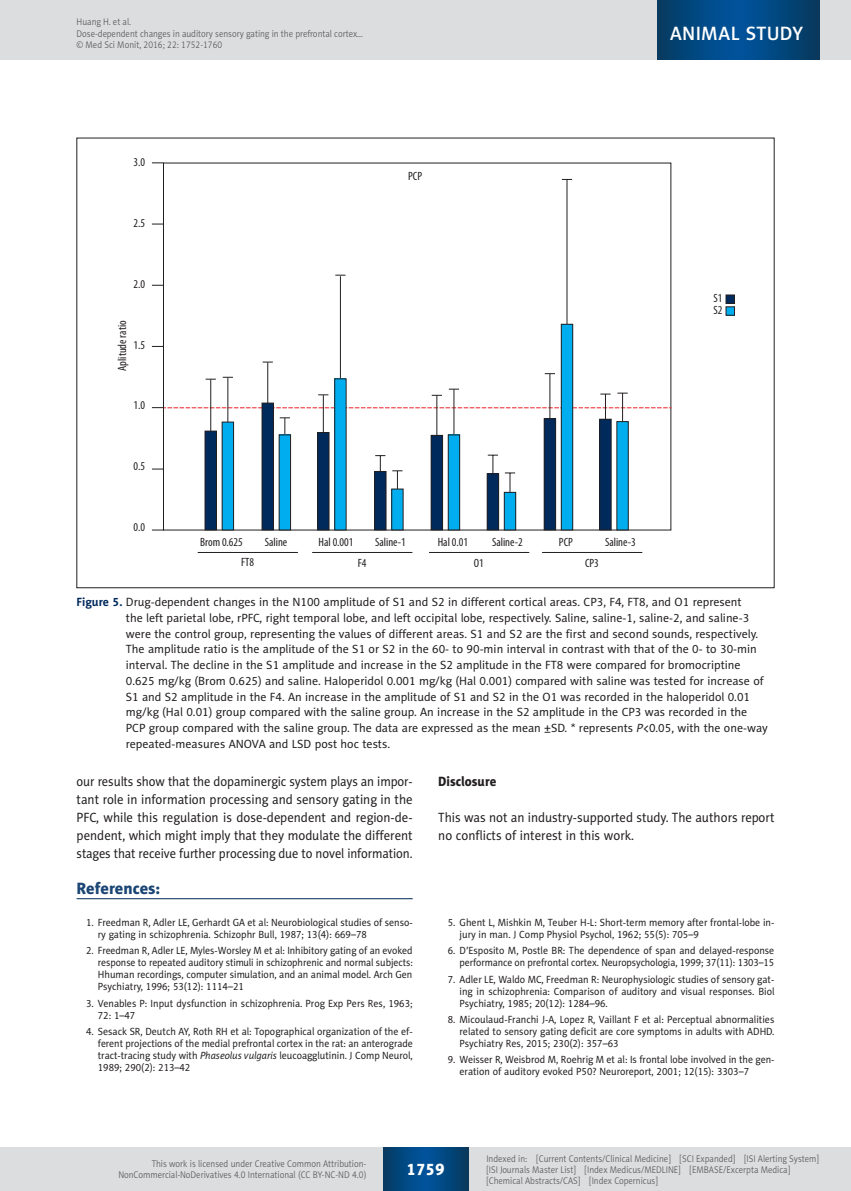
<style>
.page{position:relative;width:851px;height:1191px;background:#fff}
.page>*{position:absolute;margin:0;border:0;box-sizing:border-box;transform-origin:0 0}
.t1{font:19.5px "Naomi Sans EFN Medium";letter-spacing:.015em;color:#fff}
.MSM_Referencje_Tytul{font:16.5px "Naomi Sans EFN Heavy";color:#1a4574}
.t2{font:16.5px "Naomi Sans EFN Heavy";color:#fff}
.MSM_Body{font:13.5px/18px "Naomi Sans EFN";color:#231f20;text-align:justify;scale:.93 1}
.MSM_Body-2{font:13.5px/18px "Naomi Sans EFN";color:#231f20;scale:.95 1}
.MSM_Headline_2{font:13.5px "Naomi Sans EFN Heavy";color:#231f20;scale:.95 1}
.MSM_Rycina_tytul{font:12px/15.8px "Naomi Sans EFN";color:#231f20}
.t3{font:condensed 12px/12px "Myriad Pro";color:#231f20}
.MSM_Referencje_punkt{font:10.5px/12px "Naomi Sans EFN";color:#231f20;scale:.95 1}
.MSM_Referencje_punkt-2{font:10.5px/12px "Naomi Sans EFN";color:#231f20;text-align:justify;scale:.94 1}
.t4{font:9.75px/11.2px "Naomi Sans EFN Light";color:#57585a;scale:.9 1}
.s1{font-weight:700;color:#00295c}
.s2{font-style:italic}
</style>
<div class="page">
<svg style="left:151px;top:162px;width:520px;height:246px"></svg>
<svg style="left:152px;top:179px;width:519px;height:352px"></svg>
<div style="left:616px;top:421px;width:12px;height:109px;background:#00aeef"></div>
<div style="left:726px;top:295px;width:8px;height:8px;background:#00295c"></div>
<div style="left:725px;top:295px;width:9px;height:9px;border:1px solid #231f20"></div>
<div style="left:726px;top:307px;width:8px;height:8px;background:#00aeef"></div>
<div style="left:725px;top:306px;width:9px;height:10px;border:1px solid #231f20"></div>
<hr style="left:198px;top:552px;width:100px;height:1px;background:#231f20">
<hr style="left:312px;top:552px;width:100px;height:1px;background:#231f20">
<hr style="left:429px;top:552px;width:100px;height:1px;background:#231f20">
<hr style="left:542px;top:552px;width:100px;height:1px;background:#231f20">
<hr style="left:77px;top:898px;width:335px;height:1px;background:#00295c">
<div style="left:0;top:1148px;width:850px;height:43px;background:#dcdddf"></div>
<svg style="left:383px;top:1147px;width:85px;height:43px;background:#02477e"></svg>
<div style="left:0;top:0;width:850px;height:60px;background:#dcdddf"></div>
<svg style="left:657px;top:0;width:162px;height:60px;background:#02477e"></svg>
<p class="t4" style="left:77px;top:16px;width:320px">Huang H. et al.<br>Dose-dependent changes in auditory sensory gating in the prefrontal cortex… © Med Sci Monit, 2016; 22: 1752-1760</p>
<h1 class="t1" style="left:670px;top:22px;width:134px">ANIMAL STUDY</h1>
<p class="t3" style="left:133px;top:157px;width:13px">3.0</p>
<p class="t3" style="left:133px;top:217px;width:13px">2.5</p>
<p class="t3" style="left:133px;top:278px;width:13px">2.0</p>
<p class="t3" style="left:116px;top:371px;width:52px;rotate:-90deg">Aplitude ratio</p>
<p class="t3" style="left:133px;top:339px;width:13px">1.5</p>
<p class="t3" style="left:133px;top:400px;width:13px">1.0</p>
<p class="t3" style="left:133px;top:460px;width:13px">0.5</p>
<p class="t3" style="left:133px;top:521px;width:13px">0.0</p>
<p class="t3" style="left:408px;top:171px;width:16px">PCP</p>
<p class="t3" style="left:200px;top:536px;width:44px">Brom 0.625</p>
<p class="t3" style="left:265px;top:536px;width:24px">Saline</p>
<p class="t3" style="left:241px;top:557px;width:15px">FT8</p>
<p class="t3" style="left:318px;top:536px;width:36px">Hal 0.001</p>
<p class="t3" style="left:375px;top:536px;width:32px">Saline-1</p>
<p class="t3" style="left:357px;top:557px;width:10px">F4</p>
<p class="t3" style="left:437px;top:536px;width:32px">Hal 0.01</p>
<p class="t3" style="left:492px;top:536px;width:32px">Saline-2</p>
<p class="t3" style="left:474px;top:557px;width:11px">O1</p>
<p class="t3" style="left:559px;top:536px;width:16px">PCP</p>
<p class="t3" style="left:605px;top:536px;width:32px">Saline-3</p>
<p class="t3" style="left:585px;top:557px;width:15px">CP3</p>
<p class="t3" style="left:713px;top:292px;width:10px">S1<br>S2</p>
<p class="MSM_Rycina_tytul" style="left:126px;top:594px;width:643px;text-indent:-49px"><span class="s1">Figure 5.</span> Drug-dependent changes in the N100 amplitude of S1 and S2 in different cortical areas. CP3, F4, FT8, and O1 represent<br>the left parietal lobe, rPFC, right temporal lobe, and left occipital lobe, respectively. Saline, saline-1, saline-2, and saline-3 were the control group, representing the values of different areas. S1 and S2 are the first and second sounds, respectively.<br>The amplitude ratio is the amplitude of the S1 or S2 in the 60- to 90-min interval in contrast with that of the 0- to 30-min interval. The decline in the S1 amplitude and increase in the S2 amplitude in the FT8 were compared for bromocriptine 0.625 mg/kg (Brom 0.625) and saline. Haloperidol 0.001 mg/kg (Hal 0.001) compared with saline was tested for increase of S1 and S2 amplitude in the F4. An increase in the amplitude of S1 and S2 in the O1 was recorded in the haloperidol 0.01 mg/kg (Hal 0.01) group compared with the saline group. An increase in the S2 amplitude in the CP3 was recorded in the PCP group compared with the saline group. The data are expressed as the mean ±SD. * represents <span class="s2">P</span>&lt;0.05, with the one-way repeated-measures ANOVA and LSD post hoc tests.</p>
<p class="MSM_Body" style="left:77px;top:772px;width:363px">our results show that the dopaminergic system plays an impor&shy;tant role in information processing and sensory gating in the PFC, while this regulation is dose-dependent and region-de&shy;pendent, which might imply that they modulate the different stages that receive further processing due to novel information.</p>
<p class="MSM_Headline_2" style="left:438px;top:773px;width:63px">Disclosure</p>
<p class="MSM_Body-2" style="left:438px;top:808px;width:355px">This was not an industry-supported study. The authors report no conflicts of interest in this work.</p>
<p class="MSM_Referencje_Tytul" style="left:77px;top:878px;width:85px">References:</p>
<p class="MSM_Referencje_punkt" style="left:98px;top:916px;width:333px;text-indent:-12px">1. Freedman R, Adler LE, Gerhardt GA et al: Neurobiological studies of senso&shy;ry gating in schizophrenia. Schizophr Bull, 1987; 13(4): 669–78</p>
<p class="MSM_Referencje_punkt-2" style="left:98px;top:945px;width:336px;text-indent:-12px">2. Freedman R, Adler LE, Myles-Worsley M et al: Inhibitory gating of an evoked response to repeated auditory stimuli in schizophrenic and normal subjects:<br>Hhuman recordings, computer simulation, and an animal model. Arch Gen Psychiatry, 1996; 53(12): 1114–21</p>
<p class="MSM_Referencje_punkt" style="left:98px;top:997px;width:333px;text-indent:-12px">3. Venables P: Input dysfunction in schizophrenia. Prog Exp Pers Res, 1963;<br>72: 1–47</p>
<p class="MSM_Referencje_punkt" style="left:98px;top:1025px;width:333px;text-align:justify;text-indent:-12px">4. Sesack SR, Deutch AY, Roth RH et al: Topographical organization of the ef&shy;ferent projections of the medial prefrontal cortex in the rat: an anterograde tract-tracing study with <span class="s2">Phaseolus vulgaris</span> leucoagglutinin. J Comp Neurol, 1989; 290(2): 213–42</p>
<p class="MSM_Referencje_punkt" style="left:459px;top:916px;width:333px;text-indent:-12px">5. Ghent L, Mishkin M, Teuber H-L: Short-term memory after frontal-lobe in&shy;jury in man. J Comp Physiol Psychol, 1962; 55(5): 705–9</p>
<p class="MSM_Referencje_punkt" style="left:447px;top:945px;width:345px;text-align:right">6. D’Esposito M, Postle BR: The dependence of span and delayed-response performance on prefrontal cortex. Neuropsychologia, 1999; 37(11): 1303–15</p>
<p class="MSM_Referencje_punkt" style="left:459px;top:973px;width:333px;text-align:justify;text-indent:-12px">7. Adler LE, Waldo MC, Freedman R: Neurophysiologic studies of sensory gat&shy;ing in schizophrenia: Comparison of auditory and visual responses. Biol Psychiatry, 1985; 20(12): 1284–96.</p>
<p class="MSM_Referencje_punkt" style="left:459px;top:1013px;width:333px;text-align:justify;text-indent:-12px">8. Micoulaud-Franchi J-A, Lopez R, Vaillant F et al: Perceptual abnormalities related to sensory gating deficit are core symptoms in adults with ADHD.<br>Psychiatry Res, 2015; 230(2): 357–63</p>
<p class="MSM_Referencje_punkt-2" style="left:459px;top:1053px;width:336px;text-indent:-12px">9. Weisser R, Weisbrod M, Roehrig M et al: Is frontal lobe involved in the gen&shy;eration of auditory evoked P50? Neuroreport, 2001; 12(15): 3303–7</p>
<p class="t4" style="left:118px;top:1158px;width:277px;text-align:right">This work is licensed under Creative Common Attribution-<br>NonCommercial-NoDerivatives 4.0 International (CC BY-NC-ND 4.0)</p>
<h2 class="t2" style="left:406px;top:1159px;width:40px">1759</h2>
<p class="t4" style="left:486px;top:1152px;width:371px">Indexed in: [Current Contents/Clinical Medicine] [SCI Expanded] [ISI Alerting System] [ISI Journals Master List] [Index Medicus/MEDLINE] [EMBASE/Excerpta Medica] [Chemical Abstracts/CAS] [Index Copernicus]</p>
</div>
